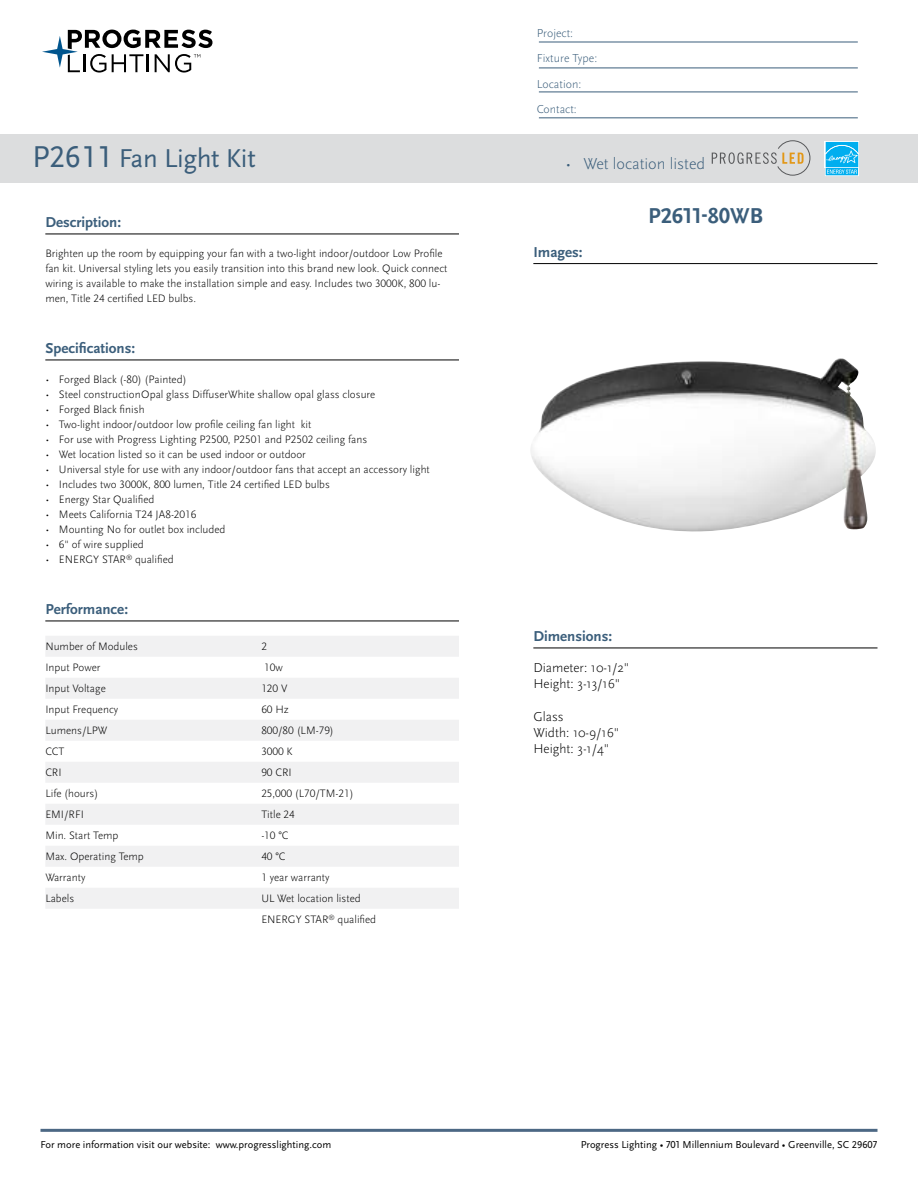
<style>
.page{position:relative;width:918px;height:1188px;background:#fff}
.page>*{position:absolute;margin:0;border:0;box-sizing:border-box;transform-origin:0 0}
.t1{font:27px "Scala Sans Pro";letter-spacing:-.01em;color:#3b5e7b}
.t2{font:700 22.5px "Scala Sans Pro";color:#3b5e7b}
.t3{font:300 16.5px "Scala Sans Pro";color:#3b5e7b}
.t4{font:700 15px "Scala Sans Pro";color:#3b5e7b}
.t5{font:300 13.5px/16.2px "Scala Sans Pro";color:#000}
.t6{font:300 12px/25.5px "Scala Sans Pro";color:#3b5e7b}
.t7{font:300 11.25px/15px "Scala Sans Pro";color:#000}
.t8{font:10.5px "Scala Sans Pro";color:#000}
.s1{font-size:31.5px}
</style>
<div class="page">
<svg style="left:42px;top:30px;width:170px;height:43px"></svg>
<hr style="left:40px;top:1129px;width:838px;height:3px;background:#4c6884">
<hr style="left:539px;top:42px;width:319px;height:1px;background:#3b5e7b">
<hr style="left:539px;top:68px;width:319px;height:1px;background:#3b5e7b">
<hr style="left:539px;top:92px;width:319px;height:1px;background:#3b5e7b">
<hr style="left:539px;top:118px;width:319px;height:1px;background:#3b5e7b">
<hr style="left:533px;top:263px;width:344px;height:1px;background:#000">
<hr style="left:45px;top:234px;width:414px;height:1px;background:#000">
<hr style="left:45px;top:360px;width:414px;height:1px;background:#000">
<hr style="left:45px;top:621px;width:414px;height:1px;background:#000">
<div style="left:45px;top:636px;width:414px;height:21px;background:#f1f1f2"></div>
<div style="left:45px;top:678px;width:414px;height:21px;background:#f1f1f2"></div>
<div style="left:45px;top:720px;width:414px;height:21px;background:#f1f1f2"></div>
<div style="left:45px;top:762px;width:414px;height:21px;background:#f1f1f2"></div>
<div style="left:45px;top:804px;width:414px;height:21px;background:#f1f1f2"></div>
<div style="left:45px;top:846px;width:414px;height:21px;background:#f1f1f2"></div>
<div style="left:45px;top:888px;width:414px;height:21px;background:#f1f1f2"></div>
<div style="left:0;top:134px;width:918px;height:49px;background:#dcddde"></div>
<img style="left:531px;top:358px;width:345px;height:174px">
<svg style="left:712px;top:141px;width:98px;height:34px"></svg>
<hr style="left:533px;top:648px;width:344px;height:1px;background:#000">
<div style="left:825px;top:141px;width:34px;height:27px;background:#f2fafe"></div>
<svg style="left:825px;top:142px;width:34px;height:34px"></svg>
<p class="t6" style="left:537px;top:20px;width:62px">Project:<br>Fixture Type:<br>Location:<br>Contact:</p>
<h1 class="t1" style="left:32px;top:142px;width:225px"><span class="s1">P2611</span> Fan Light Kit</h1>
<h3 class="t3" style="left:566px;top:154px;width:141px">• Wet location listed</h3>
<h2 class="t2" style="left:648px;top:202px;width:117px">P2611-80WB</h2>
<h3 class="t4" style="left:45px;top:213px;width:77px">Description:</h3>
<p class="t7" style="left:45px;top:246px;width:404px">Brighten up the room by equipping your fan with a two-light indoor/outdoor Low Profile fan kit. Universal styling lets you easily transition into this brand new look. Quick connect wiring is available to make the installation simple and easy. Includes two 3000K, 800 lu&shy;men, Title 24 certified LED bulbs.</p>
<h3 class="t4" style="left:45px;top:339px;width:91px">Specifications:</h3>
<p class="t7" style="left:45px;top:372px;width:143px">• Forged Black (-80) (Painted)</p>
<p class="t7" style="left:45px;top:387px;width:331px">• Steel constructionOpal glass DiffuserWhite shallow opal glass closure</p>
<p class="t7" style="left:45px;top:402px;width:101px">• Forged Black finish</p>
<p class="t7" style="left:45px;top:417px;width:268px">• Two-light indoor/outdoor low profile ceiling fan light kit</p>
<p class="t7" style="left:45px;top:432px;width:323px">• For use with Progress Lighting P2500, P2501 and P2502 ceiling fans</p>
<p class="t7" style="left:45px;top:447px;width:262px">• Wet location listed so it can be used indoor or outdoor</p>
<p class="t7" style="left:45px;top:462px;width:386px">• Universal style for use with any indoor/outdoor fans that accept an accessory light</p>
<p class="t7" style="left:45px;top:477px;width:286px">• Includes two 3000K, 800 lumen, Title 24 certified LED bulbs</p>
<p class="t7" style="left:45px;top:492px;width:111px">• Energy Star Qualified</p>
<p class="t7" style="left:45px;top:507px;width:153px">• Meets California T24 JA8-2016</p>
<p class="t7" style="left:45px;top:522px;width:182px">• Mounting No for outlet box included</p>
<p class="t7" style="left:45px;top:537px;width:100px">• 6" of wire supplied</p>
<p class="t7" style="left:45px;top:552px;width:130px">• ENERGY STAR<sup>®</sup> qualified</p>
<h3 class="t4" style="left:45px;top:600px;width:84px">Performance:</h3>
<p class="t7" style="left:45px;top:639px;width:94px">Number of Modules</p>
<p class="t7" style="left:261px;top:639px;width:7px">2</p>
<p class="t7" style="left:45px;top:660px;width:57px">Input Power</p>
<p class="t7" style="left:264px;top:660px;width:20px">10w</p>
<p class="t7" style="left:45px;top:681px;width:62px">Input Voltage</p>
<p class="t7" style="left:261px;top:681px;width:28px">120 V</p>
<p class="t7" style="left:45px;top:702px;width:74px">Input Frequency</p>
<p class="t7" style="left:261px;top:702px;width:29px">60 Hz</p>
<p class="t7" style="left:45px;top:723px;width:64px">Lumens/LPW</p>
<p class="t7" style="left:261px;top:723px;width:74px">800/80 (LM-79)</p>
<p class="t7" style="left:45px;top:744px;width:21px">CCT</p>
<p class="t7" style="left:261px;top:744px;width:33px">3000 K</p>
<p class="t7" style="left:45px;top:765px;width:18px">CRI</p>
<p class="t7" style="left:261px;top:765px;width:32px">90 CRI</p>
<p class="t7" style="left:45px;top:786px;width:54px">Life (hours)</p>
<p class="t7" style="left:261px;top:786px;width:94px">25,000 (L70/TM-21)</p>
<p class="t7" style="left:45px;top:807px;width:40px">EMI/RFI</p>
<p class="t7" style="left:261px;top:807px;width:35px">Title 24</p>
<p class="t7" style="left:45px;top:828px;width:75px">Min. Start Temp</p>
<p class="t7" style="left:261px;top:828px;width:29px">-10 °C</p>
<p class="t7" style="left:45px;top:849px;width:100px">Max. Operating Temp</p>
<p class="t7" style="left:261px;top:849px;width:26px">40 °C</p>
<p class="t7" style="left:45px;top:870px;width:42px">Warranty</p>
<p class="t7" style="left:261px;top:870px;width:70px">1 year warranty</p>
<p class="t7" style="left:45px;top:891px;width:30px">Labels</p>
<p class="t7" style="left:261px;top:888px;width:116px;line-height:21px">UL Wet location listed<br>ENERGY STAR<sup>®</sup> qualified</p>
<h3 class="t4" style="left:533px;top:243px;width:51px">Images:</h3>
<h3 class="t4" style="left:533px;top:627px;width:80px">Dimensions:</h3>
<p class="t5" style="left:533px;top:660px;width:97px">Diameter: 10-1/2"<br>Height: 3-13/16"</p>
<p class="t5" style="left:533px;top:708px;width:87px">Glass<br>Width: 10-9/16"<br>Height: 3-1/4"</p>
<p class="t8" style="left:40px;top:1139px;width:292px">For more information visit our website: www.progresslighting.com</p>
<p class="t8" style="left:581px;top:1138px;width:298px">Progress Lighting • 701 Millennium Boulevard • Greenville, SC 29607</p>
</div>
